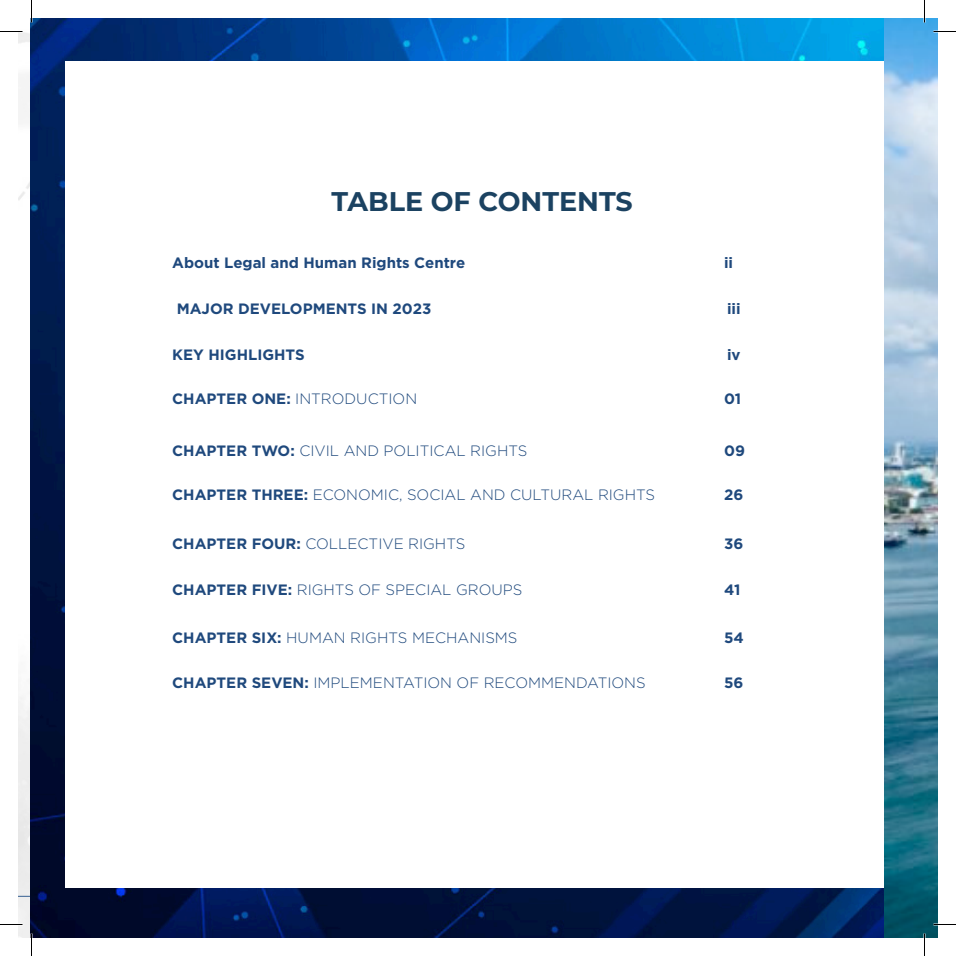
<style>
.page{position:relative;width:956px;height:956px;background:#fff}
.page>*{position:absolute;margin:0;border:0;box-sizing:border-box;transform-origin:0 0}
.HEADING{font:700 27px "Montserrat";color:#1b4261}
.t1{font:300 15px "Gotham";color:#1f497d}
.t2{font:700 15px "Gotham";color:#1f497d}
.s1{font-weight:700}
</style>
<div class="page">
<img style="left:31px;top:19px;width:853px;height:918px">
<div style="left:66px;top:61px;width:827px;height:826px;background:#fff"></div>
<img style="left:884px;top:19px;width:53px;height:918px">
<hr style="left:933px;top:923px;width:23px;height:2px;background:#fff">
<hr style="left:923px;top:0;width:2px;height:23px;background:#fff">
<hr style="left:923px;top:933px;width:2px;height:23px;background:#fff">
<svg style="left:0;top:31px;width:22px;height:1px"></svg>
<svg style="left:933px;top:31px;width:23px;height:1px"></svg>
<svg style="left:0;top:924px;width:22px;height:1px"></svg>
<svg style="left:933px;top:924px;width:23px;height:1px"></svg>
<svg style="left:31px;top:0;width:1px;height:23px"></svg>
<svg style="left:31px;top:933px;width:1px;height:23px"></svg>
<svg style="left:924px;top:0;width:1px;height:23px"></svg>
<svg style="left:924px;top:933px;width:1px;height:23px"></svg>
<p class="HEADING" style="left:332px;top:182px;width:303px">TABLE OF CONTENTS</p>
<p class="t2" style="left:172px;top:253px;width:294px">About Legal and Human Rights Centre</p>
<p class="t2" style="left:724px;top:253px;width:11px">ii</p>
<p class="t2" style="left:177px;top:299px;width:256px">MAJOR DEVELOPMENTS IN 2023</p>
<p class="t2" style="left:172px;top:344px;width:134px">KEY HIGHLIGHTS</p>
<p class="t2" style="left:727px;top:299px;width:15px">iii</p>
<p class="t2" style="left:727px;top:344px;width:15px">iv</p>
<p class="t1" style="left:172px;top:389px;width:246px"><span class="s1">CHAPTER ONE:</span> INTRODUCTION</p>
<p class="t2" style="left:724px;top:389px;width:19px">01</p>
<p class="t1" style="left:172px;top:441px;width:357px"><span class="s1">CHAPTER TWO:</span> CIVIL AND POLITICAL RIGHTS</p>
<p class="t2" style="left:724px;top:441px;width:22px">09</p>
<p class="t1" style="left:172px;top:485px;width:484px"><span class="s1">CHAPTER THREE:</span> ECONOMIC, SOCIAL AND CULTURAL RIGHTS</p>
<p class="t2" style="left:724px;top:484px;width:21px">26</p>
<p class="t1" style="left:172px;top:534px;width:295px"><span class="s1">CHAPTER FOUR:</span> COLLECTIVE RIGHTS</p>
<p class="t2" style="left:724px;top:534px;width:21px">36</p>
<p class="t1" style="left:172px;top:580px;width:352px"><span class="s1">CHAPTER FIVE:</span> RIGHTS OF SPECIAL GROUPS</p>
<p class="t2" style="left:724px;top:580px;width:18px">41</p>
<p class="t1" style="left:172px;top:628px;width:347px"><span class="s1">CHAPTER SIX:</span> HUMAN RIGHTS MECHANISMS</p>
<p class="t2" style="left:724px;top:628px;width:21px">54</p>
<p class="t1" style="left:172px;top:673px;width:475px"><span class="s1">CHAPTER SEVEN:</span> IMPLEMENTATION OF RECOMMENDATIONS</p>
<p class="t2" style="left:724px;top:673px;width:21px">56</p>
</div>
